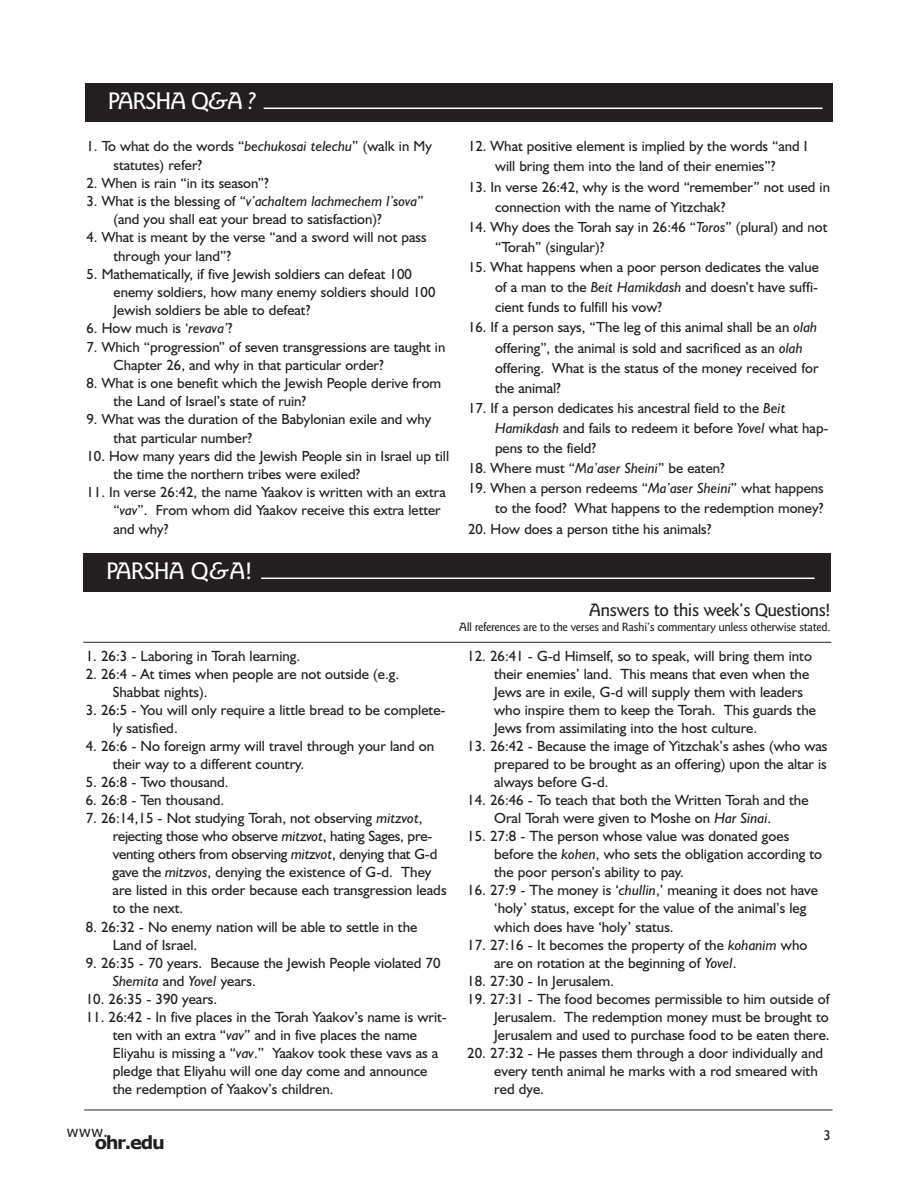
<style>
.page{position:relative;width:918px;height:1188px;background:#fff}
.page>*{position:absolute;margin:0;border:0;box-sizing:border-box;transform-origin:0 0}
.t1{font:500 24px "Goudy Sans IT Cby BT";letter-spacing:-.055em;color:#fff}
.t2{font:500 18px "Goudy Sans IT Cby BT";letter-spacing:-.035em;color:#231f20}
.t3{font:700 18px "Verdana";letter-spacing:-.07em;color:#231f20}
.t4{font:15px "Verdana";color:#231f20}
.t5{font:14.85px/18px "Humanist 521 BT";color:#231f20}
.t6{font:14.7px/18.1px "Humanist 521 BT";color:#231f20}
.t7{font:14.25px "Humanist 521 BT";color:#231f20}
.t8{font:500 12px "Goudy Sans IT Cby BT";letter-spacing:-.035em;color:#231f20}
.s1{font-style:italic}
</style>
<div class="page">
<div style="left:85px;top:84px;width:748px;height:38px;background:#231f20"></div>
<div style="left:83px;top:553px;width:748px;height:39px;background:#231f20"></div>
<hr style="left:264px;top:108px;width:559px;height:1px;background:#fff">
<hr style="left:261px;top:578px;width:554px;height:1px;background:#fff">
<hr style="left:83px;top:642px;width:748px;height:1px;background:#231f20">
<hr style="left:84px;top:1110px;width:749px;height:1px;background:#231f20">
<h1 class="t1" style="left:108px;top:87px;width:150px">PARSHA Q<span class="s1">&amp;</span>A <span class="s1">?</span></h1>
<p class="t6" style="left:114px;top:137px;width:320px;text-indent:-27px">1. To what do the words “<span class="s1">bechukosai telechu</span>” (walk in My statutes) refer?</p>
<p class="t6" style="left:87px;top:174px;width:184px">2. When is rain “in its season”?</p>
<p class="t6" style="left:114px;top:192px;width:312px;text-indent:-27px">3. What is the blessing of “<span class="s1">v’achaltem lachmechem l’sova</span>” (and you shall eat your bread to satisfaction)?</p>
<p class="t6" style="left:114px;top:228px;width:315px;text-indent:-27px">4. What is meant by the verse “and a sword will not pass through your land”?</p>
<p class="t6" style="left:114px;top:265px;width:323px;text-indent:-27px">5. Mathematically, if five Jewish soldiers can defeat 100 enemy soldiers, how many enemy soldiers should 100<br>Jewish soldiers be able to defeat?</p>
<p class="t6" style="left:87px;top:319px;width:147px">6. How much is ‘<span class="s1">revava’</span>?</p>
<p class="t6" style="left:114px;top:337px;width:333px;text-indent:-27px">7. Which “progression” of seven transgressions are taught in<br>Chapter 26, and why in that particular order?</p>
<p class="t6" style="left:114px;top:374px;width:329px;text-indent:-27px">8. What is one benefit which the Jewish People derive from the Land of Israel’s state of ruin?</p>
<p class="t6" style="left:114px;top:410px;width:319px;text-indent:-27px">9. What was the duration of the Babylonian exile and why that particular number?</p>
<p class="t6" style="left:114px;top:447px;width:337px;text-indent:-27px">10. How many years did the Jewish People sin in Israel up till the time the northern tribes were exiled?</p>
<p class="t6" style="left:114px;top:483px;width:334px;text-indent:-27px">11. In verse 26:42, the name Yaakov is written with an extra “<span class="s1">vav</span>”. From whom did Yaakov receive this extra letter and why?</p>
<h1 class="t1" style="left:106px;top:556px;width:148px">PARSHA Q<span class="s1">&amp;</span>A!</h1>
<p class="t5" style="left:86px;top:647px;width:216px">1. 26:3 - Laboring in Torah learning.</p>
<p class="t5" style="left:113px;top:665px;width:288px;text-indent:-27px">2. 26:4 - At times when people are not outside (e.g.<br>Shabbat nights).</p>
<p class="t5" style="left:113px;top:701px;width:334px;text-indent:-27px">3. 26:5 - You will only require a little bread to be complete&shy;ly satisfied.</p>
<p class="t5" style="left:113px;top:737px;width:323px;text-indent:-27px">4. 26:6 - No foreign army will travel through your land on their way to a different country.</p>
<p class="t5" style="left:86px;top:773px;width:144px">5. 26:8 - Two thousand.</p>
<p class="t5" style="left:86px;top:791px;width:140px">6. 26:8 - Ten thousand.</p>
<p class="t5" style="left:113px;top:809px;width:335px;text-indent:-27px">7. 26:14,15 - Not studying Torah, not observing <span class="s1">mitzvot</span>, rejecting those who observe <span class="s1">mitzvot</span>, hating Sages, pre&shy;venting others from observing <span class="s1">mitzvot</span>, denying that G-d gave the <span class="s1">mitzvos</span>, denying the existence of G-d. They are listed in this order because each transgression leads to the next.</p>
<p class="t5" style="left:113px;top:917px;width:306px;text-indent:-27px">8. 26:32 - No enemy nation will be able to settle in the<br>Land of Israel.</p>
<p class="t5" style="left:113px;top:953px;width:329px;text-indent:-27px">9. 26:35 - 70 years. Because the Jewish People violated 70<br><span class="s1">Shemita</span> and <span class="s1">Yovel</span> years.</p>
<p class="t5" style="left:86px;top:990px;width:133px">10. 26:35 - 390 years.</p>
<p class="t5" style="left:113px;top:1008px;width:336px;text-indent:-27px">11. 26:42 - In five places in the Torah Yaakov’s name is writ&shy;ten with an extra “<span class="s1">vav</span>” and in five places the name Eliyahu is missing a “<span class="s1">vav</span>.” Yaakov took these vavs as a pledge that Eliyahu will one day come and announce the redemption of Yaakov’s children.</p>
<p class="t6" style="left:468px;top:136px;width:341px;line-height:20.1px;text-align:center">12. What positive element is implied by the words “and I will bring them into the land of their enemies”?</p>
<p class="t6" style="left:495px;top:176px;width:337px;line-height:20.1px;text-indent:-27px">13. In verse 26:42, why is the word “remember” not used in connection with the name of Yitzchak?</p>
<p class="t6" style="left:495px;top:217px;width:334px;line-height:20.1px;text-indent:-27px">14. Why does the Torah say in 26:46 “<span class="s1">Toros</span>” (plural) and not “Torah” (singular)?</p>
<p class="t6" style="left:495px;top:257px;width:325px;line-height:20.1px;text-align:justify;text-indent:-27px">15. What happens when a poor person dedicates the value of a man to the <span class="s1">Beit Hamikdash</span> and doesn’t have suffi&shy;cient funds to fulfill his vow?</p>
<p class="t6" style="left:495px;top:317px;width:325px;line-height:20.1px;text-indent:-27px">16. If a person says, “The leg of this animal shall be an <span class="s1">olah </span>offering”, the animal is sold and sacrificed as an <span class="s1">olah </span>offering. What is the status of the money received for the animal?</p>
<p class="t6" style="left:495px;top:398px;width:335px;line-height:20.1px;text-indent:-27px">17. If a person dedicates his ancestral field to the <span class="s1">Beit<br>Hamikdash</span> and fails to redeem it before <span class="s1">Yovel</span> what hap&shy;pens to the field?</p>
<p class="t6" style="left:468px;top:459px;width:258px">18. Where must “<span class="s1">Ma’aser Sheini</span>” be eaten?</p>
<p class="t6" style="left:468px;top:478px;width:357px;line-height:20.1px;text-align:right">19. When a person redeems “<span class="s1">Ma’aser Sheini</span>” what happens to the food? What happens to the redemption money?</p>
<p class="t6" style="left:468px;top:519px;width:245px">20. How does a person tithe his animals?</p>
<p class="t2" style="left:589px;top:600px;width:243px">Answers to this week’s Questions!</p>
<p class="t8" style="left:459px;top:620px;width:373px">All references are to the verses and Rashi’s commentary unless otherwise stated.</p>
<p class="t5" style="left:494px;top:647px;width:323px;text-indent:-27px">12. 26:41 - G-d Himself, so to speak, will bring them into their enemies’ land. This means that even when the Jews are in exile, G-d will supply them with leaders who inspire them to keep the Torah. This guards the Jews from assimilating into the host culture.</p>
<p class="t5" style="left:494px;top:737px;width:335px;text-align:justify;text-indent:-27px">13. 26:42 - Because the image of Yitzchak’s ashes (who was prepared to be brought as an offering) upon the altar is always before G-d.</p>
<p class="t5" style="left:494px;top:791px;width:316px;text-indent:-27px">14. 26:46 - To teach that both the Written Torah and the<br>Oral Torah were given to Moshe on <span class="s1">Har Sinai</span>.</p>
<p class="t5" style="left:494px;top:827px;width:330px;text-indent:-27px">15. 27:8 - The person whose value was donated goes before the <span class="s1">kohen</span>, who sets the obligation according to the poor person’s ability to pay.</p>
<p class="t5" style="left:494px;top:881px;width:325px;text-indent:-27px">16. 27:9 - The money is ‘<span class="s1">chullin</span>,’ meaning it does not have ‘holy’ status, except for the value of the animal’s leg which does have ‘holy’ status.</p>
<p class="t5" style="left:494px;top:935px;width:315px;text-indent:-27px">17. 27:16 - It becomes the property of the <span class="s1">kohanim</span> who are on rotation at the beginning of <span class="s1">Yovel</span>.</p>
<p class="t5" style="left:467px;top:971px;width:148px">18. 27:30 - In Jerusalem.</p>
<p class="t5" style="left:494px;top:990px;width:337px;text-align:justify;text-indent:-27px">19. 27:31 - The food becomes permissible to him outside of Jerusalem. The redemption money must be brought to Jerusalem and used to purchase food to be eaten there.</p>
<p class="t5" style="left:494px;top:1044px;width:330px;text-indent:-27px">20. 27:32 - He passes them through a door individually and every tenth animal he marks with a rod smeared with red dye.</p>
<p class="t4" style="left:66px;top:1122px;width:43px">www.</p>
<p class="t7" style="left:823px;top:1127px;width:9px">3</p>
<p class="t3" style="left:95px;top:1131px;width:72px">ohr.edu</p>
</div>
